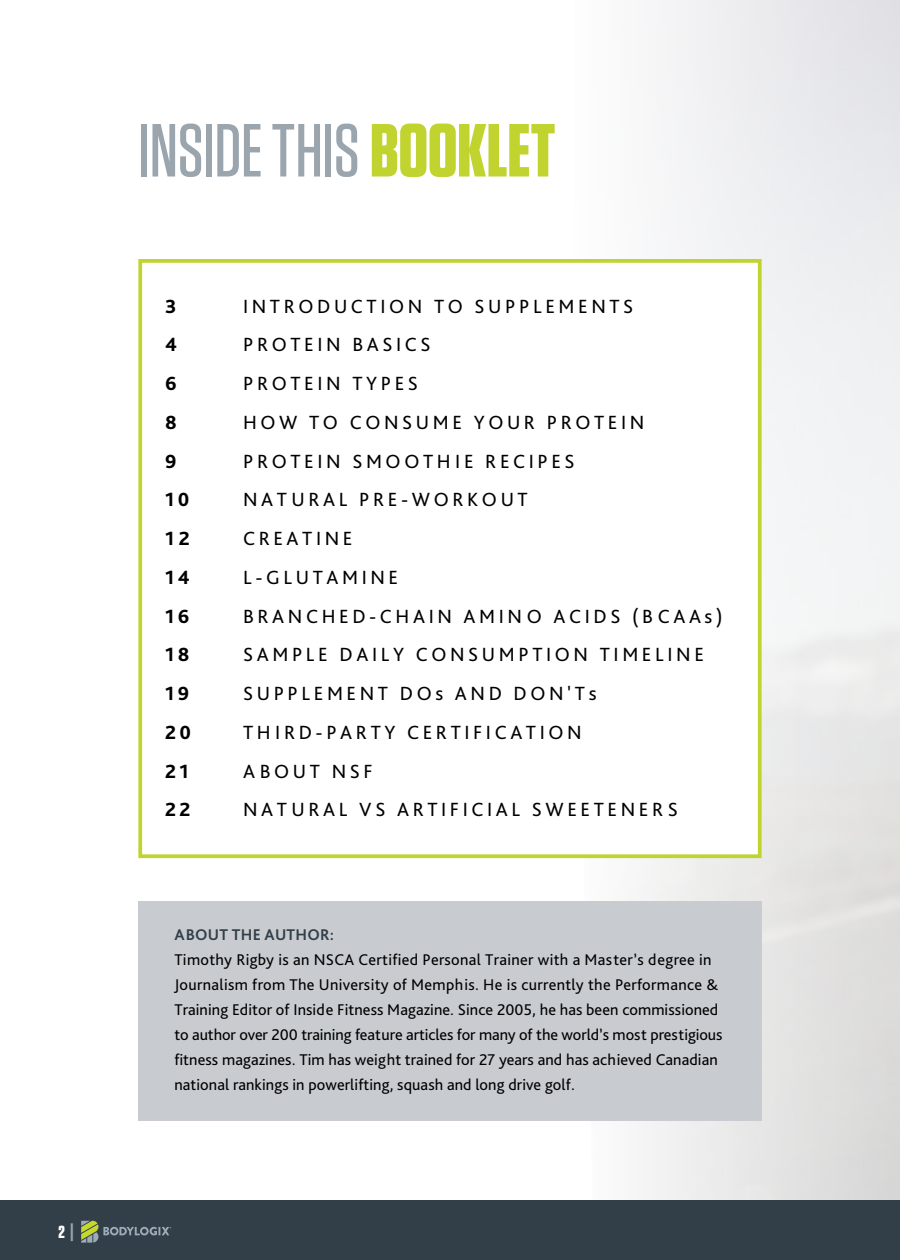
<style>
.page{position:relative;width:900px;height:1260px;background:#fff}
.page>*{position:absolute;margin:0;border:0;box-sizing:border-box;transform-origin:0 0}
.t1{font:500 75px "Tungsten";letter-spacing:-.005em;color:#9aa5ae}
.t2{font:20px "Bliss Pro";letter-spacing:.18em;color:#000}
.t3{font:800 20px "Bliss Pro";letter-spacing:.18em;color:#000}
.t4{font:700 17.5px "Tungsten";color:#fff}
.t5{font:16.25px/25px "Bliss Pro";letter-spacing:.005em;color:#000}
.t6{font:700 16.25px "Bliss Pro";letter-spacing:.015em;color:#323e48}
.s1{font-family:"Bliss Pro";color:#9aa5ae}
.s2{font-weight:700;color:#c1d32f}
</style>
<div class="page">
<div style="left:0;top:1200px;width:900px;height:60px;background:#323e48"></div>
<svg style="left:81px;top:1221px;width:90px;height:22px"></svg>
<div style="left:138px;top:259px;width:624px;height:599px;background:#fff;border:4px solid #c1d32f"></div>
<div style="left:138px;top:901px;width:624px;height:220px;background:#c8ccd1"></div>
<p class="t4" style="left:58px;top:1222px;width:18px">2 <span class="s1">|</span></p>
<h1 class="t1" style="left:138px;top:111px;width:419px">INSIDE THIS<span class="s2">BOOKLET</span></h1>
<p class="t3" style="left:165px;top:294px;width:13px">3</p>
<p class="t2" style="left:243px;top:294px;width:392px">INTRODUCTION TO SUPPLEMENTS</p>
<p class="t3" style="left:165px;top:332px;width:14px">4</p>
<p class="t2" style="left:243px;top:332px;width:189px">PROTEIN BASICS</p>
<p class="t3" style="left:165px;top:371px;width:13px">6</p>
<p class="t2" style="left:243px;top:371px;width:176px">PROTEIN TYPES</p>
<p class="t3" style="left:165px;top:410px;width:13px">8</p>
<p class="t2" style="left:243px;top:410px;width:403px">HOW TO CONSUME YOUR PROTEIN</p>
<p class="t3" style="left:165px;top:449px;width:13px">9</p>
<p class="t2" style="left:243px;top:449px;width:333px">PROTEIN SMOOTHIE RECIPES</p>
<p class="t3" style="left:165px;top:487px;width:26px">10</p>
<p class="t2" style="left:243px;top:487px;width:286px">NATURAL PRE-WORKOUT</p>
<p class="t3" style="left:165px;top:526px;width:26px">12</p>
<p class="t2" style="left:243px;top:526px;width:111px">CREATINE</p>
<p class="t3" style="left:165px;top:565px;width:26px">14</p>
<p class="t2" style="left:243px;top:565px;width:157px">L-GLUTAMINE</p>
<p class="t3" style="left:165px;top:604px;width:26px">16</p>
<p class="t2" style="left:243px;top:604px;width:481px">BRANCHED-CHAIN AMINO ACIDS (BCAAs)</p>
<p class="t3" style="left:165px;top:642px;width:26px">18</p>
<p class="t2" style="left:243px;top:642px;width:462px">SAMPLE DAILY CONSUMPTION TIMELINE</p>
<p class="t3" style="left:165px;top:681px;width:26px">19</p>
<p class="t2" style="left:243px;top:681px;width:355px">SUPPLEMENT DOs AND DON'Ts</p>
<p class="t3" style="left:165px;top:720px;width:28px">20</p>
<p class="t2" style="left:243px;top:720px;width:340px">THIRD-PARTY CERTIFICATION</p>
<p class="t3" style="left:165px;top:759px;width:25px">21</p>
<p class="t2" style="left:243px;top:759px;width:131px">ABOUT NSF</p>
<p class="t3" style="left:165px;top:797px;width:27px">22</p>
<p class="t2" style="left:243px;top:797px;width:436px">NATURAL VS ARTIFICIAL SWEETENERS</p>
<p class="t6" style="left:174px;top:924px;width:161px">ABOUT THE AUTHOR:</p>
<p class="t5" style="left:174px;top:946px;width:550px">Timothy Rigby is an NSCA Certified Personal Trainer with a Master’s degree in Journalism from The University of Memphis. He is currently the Performance &amp; Training Editor of Inside Fitness Magazine. Since 2005, he has been commissioned to author over 200 training feature articles for many of the world’s most prestigious fitness magazines. Tim has weight trained for 27 years and has achieved Canadian national rankings in powerlifting, squash and long drive golf.</p>
</div>
